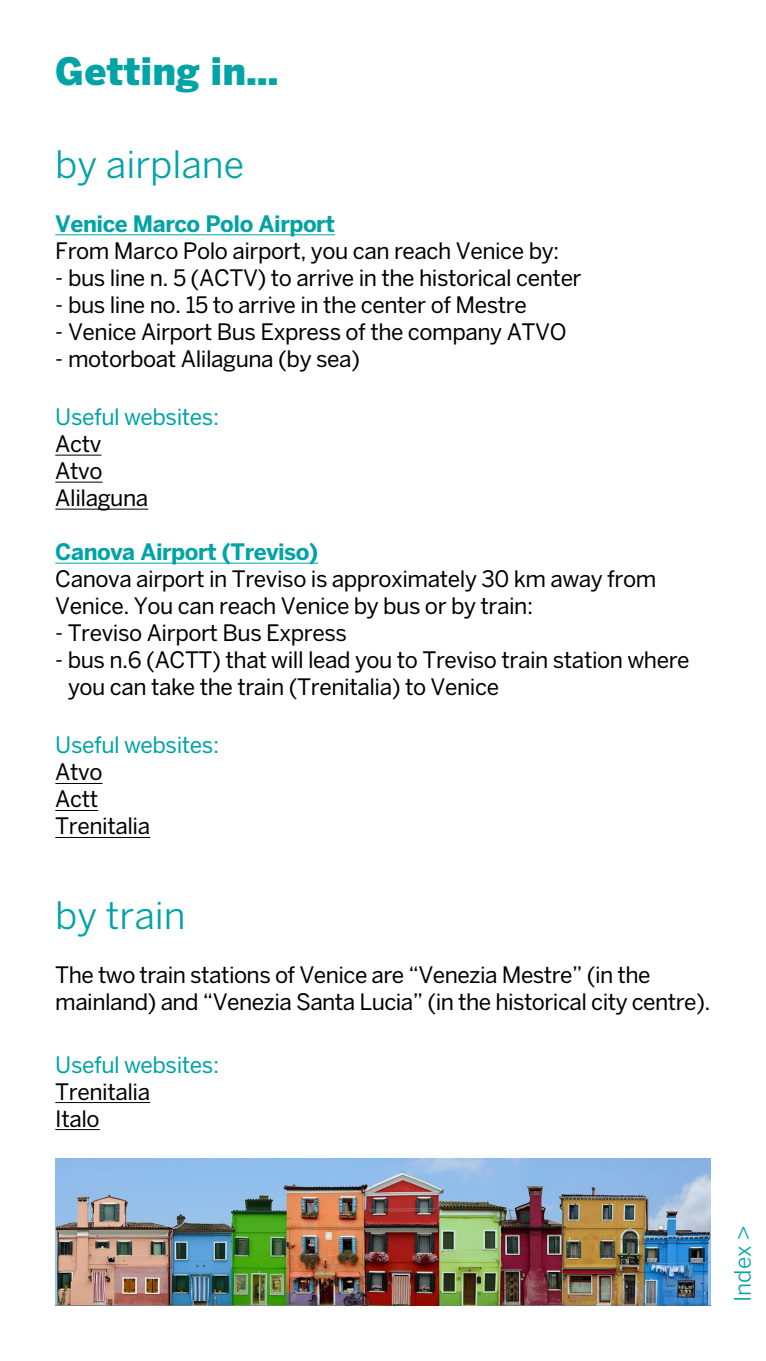
<style>
.page{position:relative;width:766px;height:1361px;background:#fff}
.page>*{position:absolute;margin:0;border:0;box-sizing:border-box;transform-origin:0 0}
.t1{font:37.5px "Benton Sans";color:#00a3a6}
.t2{font:900 37.5px "Benton Sans";color:#00a3a6}
.t3{font:22.5px/27px "Benton Sans";letter-spacing:-.02em;color:#000}
.t4{font:22.5px "Benton Sans";letter-spacing:-.02em;color:#00a3a6}
.t5{font:700 22.5px "Benton Sans";letter-spacing:-.02em;color:#00a3a6}
.t6{font:22.5px "Benton Sans";color:#00a3a6}
</style>
<div class="page">
<hr style="left:55px;top:235px;width:280px;height:1px;background:#00a3a6">
<hr style="left:55px;top:455px;width:46px;height:1px;background:#000">
<hr style="left:55px;top:482px;width:47px;height:1px;background:#000">
<hr style="left:55px;top:509px;width:93px;height:1px;background:#000">
<hr style="left:55px;top:563px;width:263px;height:1px;background:#00a3a6">
<hr style="left:55px;top:783px;width:47px;height:1px;background:#000">
<hr style="left:55px;top:810px;width:43px;height:1px;background:#000">
<hr style="left:55px;top:837px;width:95px;height:1px;background:#000">
<hr style="left:55px;top:1102px;width:95px;height:1px;background:#000">
<hr style="left:55px;top:1129px;width:45px;height:1px;background:#000">
<img style="left:55px;top:1159px;width:655px;height:146px">
<h1 class="t2" style="left:55px;top:49px;width:225px">Getting in…</h1>
<h1 class="t1" style="left:55px;top:142px;width:190px">by airplane</h1>
<p class="t5" style="left:55px;top:210px;width:281px">Venice Marco Polo Airport</p>
<p class="t3" style="left:55px;top:237px;width:505px">From Marco Polo airport, you can reach Venice by:</p>
<p class="t3" style="left:55px;top:264px;width:527px">- bus line n. 5 (ACTV) to arrive in the historical center</p>
<p class="t3" style="left:55px;top:291px;width:473px">- bus line no. 15 to arrive in the center of Mestre</p>
<p class="t3" style="left:55px;top:318px;width:512px">- Venice Airport Bus Express of the company ATVO</p>
<p class="t3" style="left:55px;top:345px;width:306px">- motorboat Alilaguna (by sea)</p>
<p class="t4" style="left:55px;top:404px;width:165px">Useful websites:</p>
<p class="t3" style="left:55px;top:430px;width:94px">Actv<br>Atvo<br>Alilaguna</p>
<p class="t5" style="left:55px;top:538px;width:264px">Canova Airport (Treviso)</p>
<p class="t3" style="left:55px;top:565px;width:602px">Canova airport in Treviso is approximately 30 km away from<br>Venice. You can reach Venice by bus or by train:</p>
<p class="t3" style="left:55px;top:619px;width:293px">- Treviso Airport Bus Express</p>
<p class="t3" style="left:68px;top:646px;width:623px;text-indent:-13px">- bus n.6 (ACTT) that will lead you to Treviso train station where you can take the train (Trenitalia) to Venice</p>
<p class="t4" style="left:55px;top:732px;width:165px">Useful websites:</p>
<p class="t3" style="left:55px;top:758px;width:96px">Atvo<br>Actt<br>Trenitalia</p>
<h1 class="t1" style="left:55px;top:893px;width:132px">by train</h1>
<p class="t3" style="left:55px;top:961px;width:656px">The two train stations of Venice are “Venezia Mestre” (in the mainland) and “Venezia Santa Lucia” (in the historical city centre).</p>
<p class="t4" style="left:55px;top:1051px;width:165px">Useful websites:</p>
<p class="t3" style="left:55px;top:1077px;width:96px">Trenitalia<br>Italo</p>
<p class="t6" style="left:729px;top:1302px;width:77px;rotate:-90deg">Index &gt;</p>
</div>
